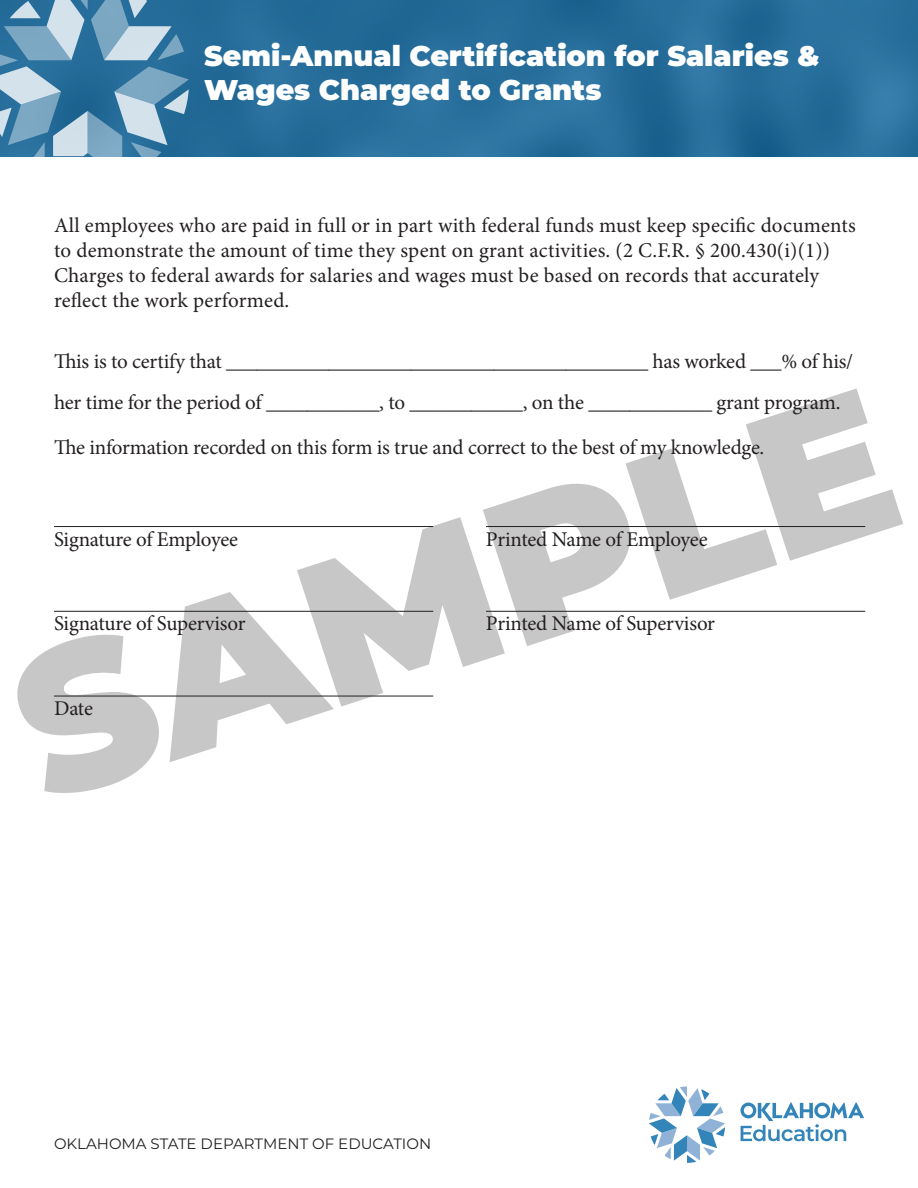
<style>
.page{position:relative;width:918px;height:1188px;background:#fff}
.page>*{position:absolute;margin:0;border:0;box-sizing:border-box;transform-origin:0 0}
.t1{font:900 204.75px "Montserrat";color:#231f20}
.t2{font:900 28.5px/34.2px "Montserrat";color:#fff}
.t3{font:21px/25.2px "Minion Pro";letter-spacing:-.005em;color:#231f20}
.t4{font:15px "Montserrat";color:#231f20}
</style>
<div class="page">
<div style="left:0;top:0;width:918px;height:156px;background:#266d9a"></div>
<svg style="left:0;top:0;width:189px;height:156px"></svg>
<hr style="left:54px;top:526px;width:379px;height:1px;background:#231f20">
<hr style="left:486px;top:526px;width:379px;height:1px;background:#231f20">
<hr style="left:54px;top:611px;width:379px;height:1px;background:#231f20">
<hr style="left:486px;top:611px;width:379px;height:1px;background:#231f20">
<hr style="left:54px;top:696px;width:379px;height:1px;background:#231f20">
<svg style="left:649px;top:1086px;width:76px;height:77px"></svg>
<svg style="left:740px;top:1103px;width:124px;height:38px"></svg>
<p class="t2" style="left:204px;top:37px;width:617px">Semi-Annual Certification for Salaries &amp;<br>Wages Charged to Grants</p>
<p class="t3" style="left:54px;top:213px;width:803px">All employees who are paid in full or in part with federal funds must keep specific documents to demonstrate the amount of time they spent on grant activities. (2 C.F.R. § 200.430(i)(1))<br>Charges to federal awards for salaries and wages must be based on records that accurately reflect the work performed.</p>
<p class="t3" style="left:54px;top:341px;width:801px;line-height:40.5px">This is to certify that _________________________________________ has worked ___% of his/ her time for the period of ___________, to ___________, on the ____________ grant program.</p>
<p class="t3" style="left:54px;top:435px;width:712px">The information recorded on this form is true and correct to the best of my knowledge.</p>
<h1 class="t1" style="left:-25px;top:587px;width:911px;rotate:-18deg">SAMPLE</h1>
<p class="t3" style="left:54px;top:526px;width:186px">Signature of Employee</p>
<p class="t3" style="left:486px;top:526px;width:223px">Printed Name of Employee</p>
<p class="t3" style="left:54px;top:611px;width:193px">Signature of Supervisor</p>
<p class="t3" style="left:486px;top:611px;width:231px">Printed Name of Supervisor</p>
<p class="t3" style="left:54px;top:696px;width:40px">Date</p>
<p class="t4" style="left:54px;top:1133px;width:379px">OKLAHOMA STATE DEPARTMENT OF EDUCATION</p>
</div>
